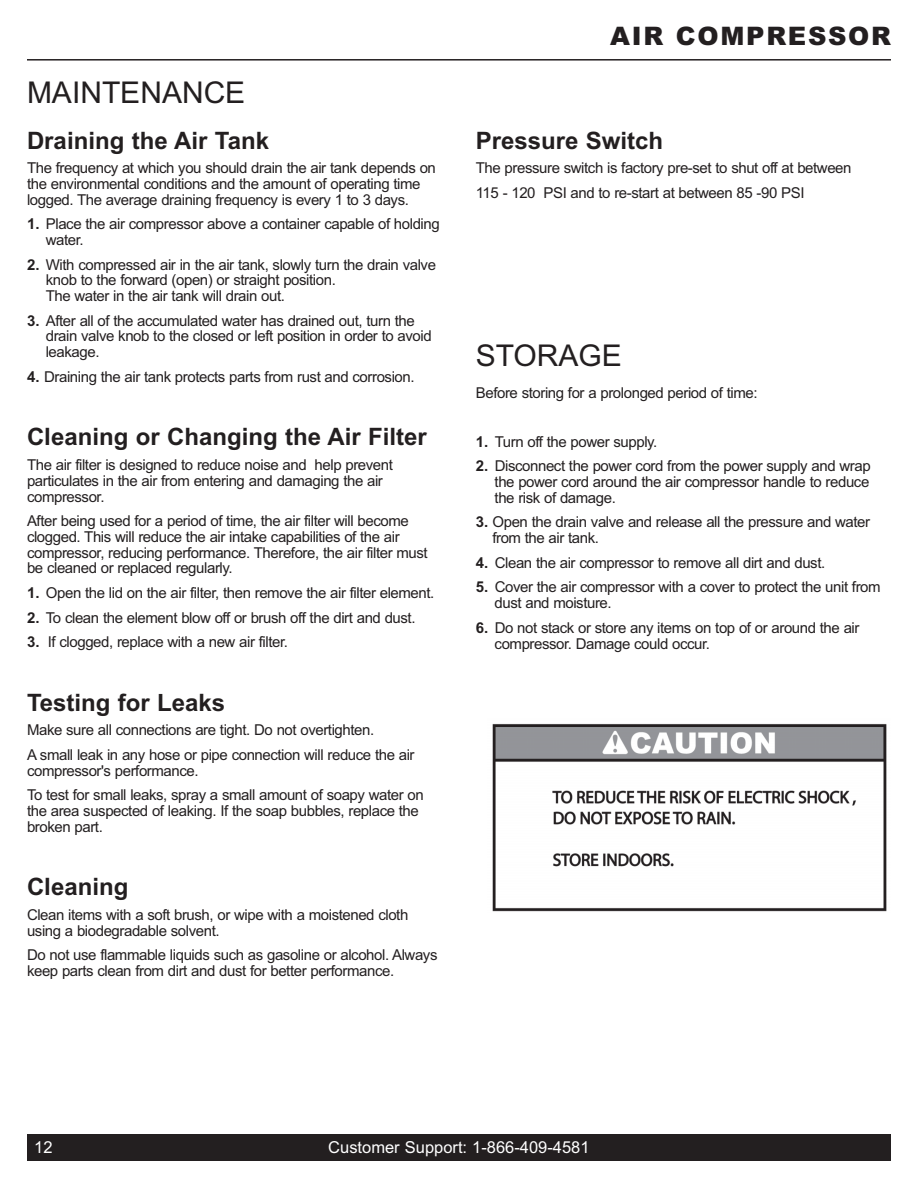
<style>
.page{position:relative;width:918px;height:1188px;background:#fff}
.page>*{position:absolute;margin:0;border:0;box-sizing:border-box;transform-origin:0 0}
.t1{font:30px "Arial";color:#231f20}
.t2{font:900 25.5px "Arial";letter-spacing:.065em;color:#231f20}
.t3{font:700 24px "Arial";color:#231f20}
.t4{font:16.5px "Arial";color:#fff}
.t5{font:15px/15.8px "Arial";letter-spacing:-.03em;color:#231f20}
.s1{font-weight:700}
</style>
<div class="page">
<div style="left:27px;top:1134px;width:864px;height:27px;background:#231f20"></div>
<hr style="left:27px;top:59px;width:864px;height:2px;background:#231f20">
<img style="left:492px;top:724px;width:395px;height:188px">
<h1 class="t1" style="left:27px;top:81px;width:220px">MAINTENANCE</h1>
<h3 class="t3" style="left:27px;top:131px;width:244px">Draining the Air Tank</h3>
<p class="t5" style="left:27px;top:161px;width:410px">The frequency at which you should drain the air tank depends on the environmental conditions and the amount of operating time logged. The average draining frequency is every 1 to 3 days.</p>
<p class="t5" style="left:46px;top:218px;width:396px;text-indent:-19px"><span class="s1">1.</span> Place the air compressor above a container capable of holding water.</p>
<p class="t5" style="left:46px;top:258px;width:392px;text-indent:-19px"><span class="s1">2.</span> With compressed air in the air tank, slowly turn the drain valve knob to the forward (open) or straight position.<br>The water in the air tank will drain out.</p>
<p class="t5" style="left:46px;top:314px;width:388px;text-indent:-19px"><span class="s1">3.</span> After all of the accumulated water has drained out, turn the drain valve knob to the closed or left position in order to avoid leakage.</p>
<p class="t5" style="left:27px;top:370px;width:389px"><span class="s1">4.</span> Draining the air tank protects parts from rust and corrosion.</p>
<h3 class="t3" style="left:27px;top:428px;width:401px">Cleaning or Changing the Air Filter</h3>
<p class="t5" style="left:27px;top:458px;width:368px">The air filter is designed to reduce noise and help prevent particulates in the air from entering and damaging the air compressor.</p>
<p class="t5" style="left:27px;top:514px;width:402px">After being used for a period of time, the air filter will become clogged. This will reduce the air intake capabilities of the air compressor, reducing performance. Therefore, the air filter must be cleaned or replaced regularly.</p>
<p class="t5" style="left:27px;top:586px;width:409px"><span class="s1">1.</span> Open the lid on the air filter, then remove the air filter element.</p>
<p class="t5" style="left:27px;top:611px;width:390px"><span class="s1">2.</span> To clean the element blow off or brush off the dirt and dust.</p>
<p class="t5" style="left:27px;top:636px;width:262px"><span class="s1">3.</span> If clogged, replace with a new air filter.</p>
<h3 class="t3" style="left:27px;top:694px;width:200px">Testing for Leaks</h3>
<p class="t5" style="left:27px;top:719px;width:389px;line-height:24.6px">Make sure all connections are tight. Do not overtighten.<br>A small leak in any hose or pipe connection will reduce the air</p>
<p class="t5" style="left:27px;top:760px;width:398px;line-height:24.6px">compressor's performance.<br>To test for small leaks, spray a small amount of soapy water on</p>
<p class="t5" style="left:27px;top:804px;width:393px">the area suspected of leaking. If the soap bubbles, replace the broken part.</p>
<h3 class="t3" style="left:27px;top:878px;width:103px">Cleaning</h3>
<p class="t5" style="left:27px;top:908px;width:383px">Clean items with a soft brush, or wipe with a moistened cloth using a biodegradable solvent.</p>
<p class="t5" style="left:27px;top:949px;width:412px">Do not use flammable liquids such as gasoline or alcohol. Always keep parts clean from dirt and dust for better performance.</p>
<h2 class="t2" style="left:610px;top:22px;width:282px">AIR COMPRESSOR</h2>
<h3 class="t3" style="left:476px;top:131px;width:189px">Pressure Switch</h3>
<p class="t5" style="left:476px;top:157px;width:377px;line-height:24.6px">The pressure switch is factory pre-set to shut off at between<br>115 - 120 PSI and to re-start at between 85 -90 PSI</p>
<h1 class="t1" style="left:476px;top:345px;width:148px">STORAGE</h1>
<p class="t5" style="left:476px;top:386px;width:283px">Before storing for a prolonged period of time:</p>
<p class="t5" style="left:476px;top:435px;width:183px"><span class="s1">1.</span> Turn off the power supply.</p>
<p class="t5" style="left:495px;top:460px;width:378px;text-align:justify;text-indent:-19px"><span class="s1">2.</span> Disconnect the power cord from the power supply and wrap the power cord around the air compressor handle to reduce the risk of damage.</p>
<p class="t5" style="left:492px;top:516px;width:379px;text-indent:-16px"><span class="s1">3.</span> Open the drain valve and release all the pressure and water from the air tank.</p>
<p class="t5" style="left:476px;top:556px;width:351px"><span class="s1">4.</span> Clean the air compressor to remove all dirt and dust.</p>
<p class="t5" style="left:495px;top:581px;width:388px;text-indent:-19px"><span class="s1">5.</span> Cover the air compressor with a cover to protect the unit from dust and moisture.</p>
<p class="t5" style="left:495px;top:621px;width:366px;text-indent:-19px"><span class="s1">6.</span> Do not stack or store any items on top of or around the air compressor. Damage could occur.</p>
<p class="t4" style="left:34px;top:1141px;width:20px">12</p>
<p class="t4" style="left:328px;top:1141px;width:263px">Customer Support: 1-866-409-4581</p>
</div>
